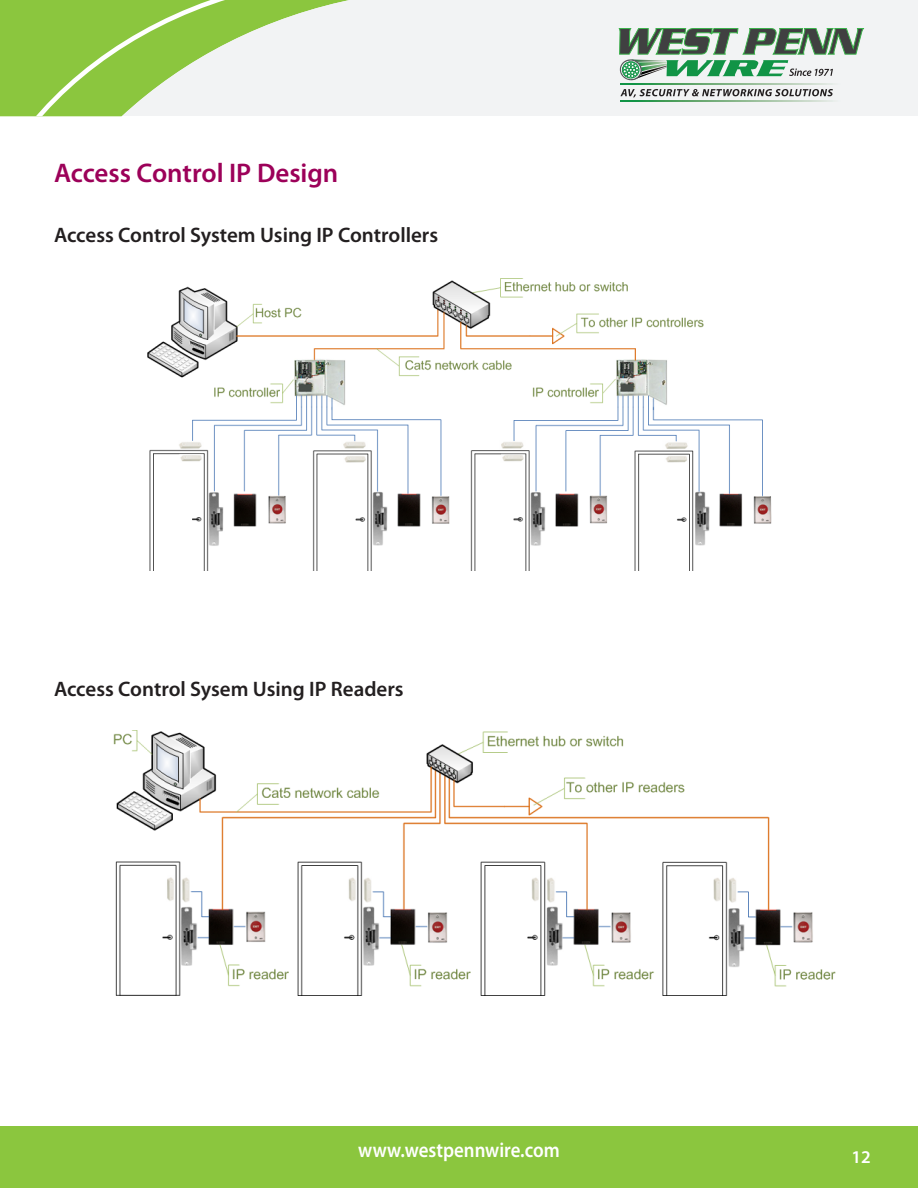
<style>
.page{position:relative;width:918px;height:1188px;background:#fff}
.page>*{position:absolute;margin:0;border:0;box-sizing:border-box;transform-origin:0 0}
.t1{font:600 27px "Myriad Pro";color:#9c0159}
.t2{font:600 21px "Myriad Pro";color:#231f20}
.t3{font:600 21px "Myriad Pro";color:#fff;scale:.9 1}
.t4{font:600 18px "Myriad Pro";color:#fff}
</style>
<div class="page">
<div style="left:0;top:0;width:918px;height:116px;background:#f2f3f4"></div>
<svg style="left:0;top:0;width:349px;height:116px"></svg>
<div style="left:0;top:1126px;width:918px;height:62px;background:#8bc63e"></div>
<svg style="left:621px;top:83px;width:212px;height:2px"></svg>
<svg style="left:621px;top:101px;width:212px;height:1px"></svg>
<svg style="left:620px;top:89px;width:213px;height:8px"></svg>
<svg style="left:618px;top:28px;width:247px;height:53px"></svg>
<img style="left:148px;top:279px;width:624px;height:291px">
<img style="left:113px;top:730px;width:723px;height:266px">
<p class="t1" style="left:54px;top:156px;width:286px">Access Control IP Design</p>
<p class="t2" style="left:54px;top:221px;width:386px">Access Control System Using IP Controllers</p>
<p class="t2" style="left:54px;top:676px;width:351px">Access Control Sysem Using IP Readers</p>
<p class="t3" style="left:358px;top:1137px;width:225px">www.westpennwire.com</p>
<p class="t4" style="left:851px;top:1146px;width:21px">12</p>
</div>
